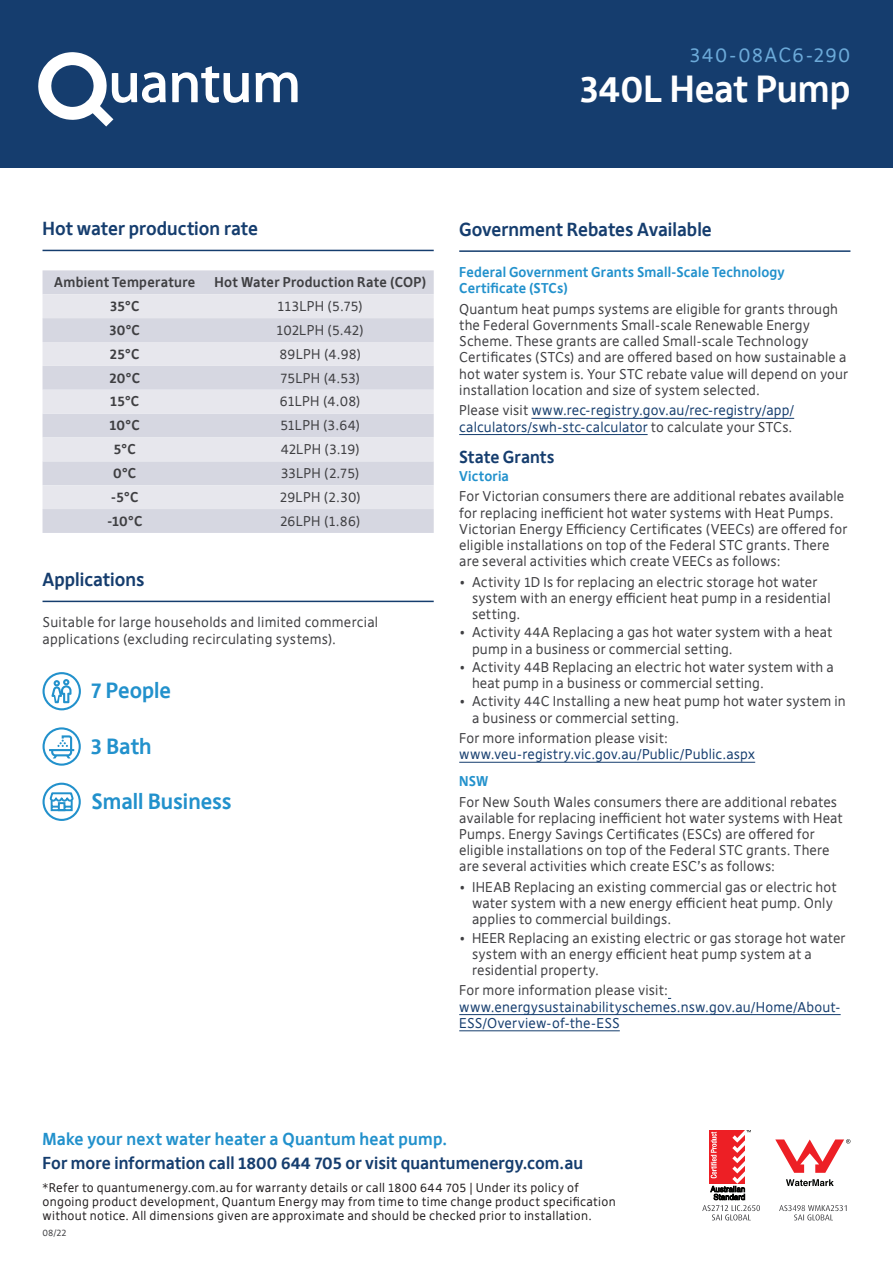
<style>
.page{position:relative;width:893px;height:1263px;background:#fff}
.page>*{position:absolute;margin:0;border:0;box-sizing:border-box;transform-origin:0 0}
.t1{font:700 36px "Deja Rip";color:#fff}
.t2{font:700 21px "Deja Rip";color:#2291cc}
.t3{font:19.5px "Deja Rip";letter-spacing:.065em;color:#6caad9}
.t4{font:700 18px "Deja Rip";color:#153d6e}
.t5{font:700 16.5px "Deja Rip";letter-spacing:.005em;color:#153d6e}
.t6{font:700 16.5px "Deja Rip";letter-spacing:.015em;color:#2291cc}
.t7{font:13.5px/16.2px "Deja Rip";letter-spacing:.01em;color:#3f3f42}
.t8{font:13.5px/16.2px "Deja Rip";letter-spacing:.01em;color:#153d6e}
.t9{font:700 13.5px "Deja Rip";letter-spacing:.025em;color:#3f3f42}
.t10{font:700 13.5px/16.2px "Deja Rip";letter-spacing:.015em;color:#2291cc}
.t11{font:12px/14.4px "Deja Rip";letter-spacing:.025em;color:#231f20}
.t12{font:9px "Deja Rip";color:#3f3f42}
.s1{color:#3f3f42}
</style>
<div class="page">
<div style="left:0;top:0;width:893px;height:168px;background:#153d6e"></div>
<svg style="left:256px;top:72px;width:42px;height:30px"></svg>
<svg style="left:38px;top:52px;width:128px;height:75px"></svg>
<svg style="left:172px;top:66px;width:77px;height:37px"></svg>
<svg style="left:702px;top:1130px;width:58px;height:90px"></svg>
<svg style="left:786px;top:1179px;width:48px;height:7px"></svg>
<svg style="left:775px;top:1139px;width:75px;height:34px"></svg>
<svg style="left:779px;top:1205px;width:68px;height:15px"></svg>
<div style="left:43px;top:270px;width:391px;height:263px;background:#d6d7e1"></div>
<svg style="left:43px;top:294px;width:391px;height:215px;fill:#e7e7ed"></svg>
<hr style="left:43px;top:250px;width:391px;height:1px;background:#153d6e">
<hr style="left:43px;top:601px;width:391px;height:1px;background:#153d6e">
<hr style="left:459px;top:250px;width:391px;height:2px;background:#153d6e">
<hr style="left:531px;top:418px;width:263px;height:1px;background:#153d6e">
<hr style="left:459px;top:434px;width:189px;height:1px;background:#153d6e">
<hr style="left:459px;top:762px;width:296px;height:1px;background:#153d6e">
<hr style="left:459px;top:1014px;width:382px;height:1px;background:#153d6e">
<hr style="left:459px;top:1030px;width:161px;height:1px;background:#153d6e">
<svg style="left:43px;top:672px;width:38px;height:38px"></svg>
<svg style="left:43px;top:727px;width:38px;height:39px"></svg>
<svg style="left:43px;top:783px;width:38px;height:38px"></svg>
<h3 class="t3" style="left:690px;top:43px;width:162px">340-08AC6-290</h3>
<h1 class="t1" style="left:580px;top:67px;width:272px">340L Heat Pump</h1>
<h3 class="t4" style="left:43px;top:217px;width:217px">Hot water production rate</h3>
<p class="t9" style="left:54px;top:274px;width:142px">Ambient Temperature</p>
<p class="t9" style="left:214px;top:274px;width:213px">Hot Water Production Rate (COP)</p>
<p class="t9" style="left:110px;top:298px;width:31px">35°C</p>
<p class="t7" style="left:278px;top:298px;width:87px">113LPH (5.75)</p>
<p class="t9" style="left:109px;top:322px;width:32px">30°C</p>
<p class="t7" style="left:277px;top:322px;width:89px">102LPH (5.42)</p>
<p class="t9" style="left:110px;top:345px;width:31px">25°C</p>
<p class="t7" style="left:279px;top:346px;width:83px">89LPH (4.98)</p>
<p class="t9" style="left:109px;top:369px;width:32px">20°C</p>
<p class="t7" style="left:281px;top:370px;width:81px">75LPH (4.53)</p>
<p class="t9" style="left:110px;top:393px;width:31px">15°C</p>
<p class="t7" style="left:280px;top:393px;width:82px">61LPH (4.08)</p>
<p class="t9" style="left:110px;top:417px;width:32px">10°C</p>
<p class="t7" style="left:280px;top:417px;width:81px">51LPH (3.64)</p>
<p class="t9" style="left:114px;top:441px;width:24px">5°C</p>
<p class="t7" style="left:281px;top:441px;width:81px">42LPH (3.19)</p>
<p class="t9" style="left:113px;top:465px;width:25px">0°C</p>
<p class="t7" style="left:281px;top:465px;width:80px">33LPH (2.75)</p>
<p class="t9" style="left:111px;top:489px;width:29px">-5°C</p>
<p class="t7" style="left:280px;top:489px;width:83px">29LPH (2.30)</p>
<p class="t9" style="left:107px;top:512px;width:37px">-10°C</p>
<p class="t7" style="left:280px;top:513px;width:82px">26LPH (1.86)</p>
<h3 class="t4" style="left:43px;top:568px;width:103px">Applications</h3>
<p class="t7" style="left:43px;top:615px;width:337px">Suitable for large households and limited commercial applications (excluding recirculating systems).</p>
<h2 class="t2" style="left:91px;top:678px;width:81px">7 People</h2>
<h2 class="t2" style="left:91px;top:733px;width:62px">3 Bath</h2>
<h2 class="t2" style="left:92px;top:788px;width:141px">Small Business</h2>
<h3 class="t4" style="left:459px;top:218px;width:254px">Government Rebates Available</h3>
<p class="t10" style="left:459px;top:264px;width:327px">Federal Government Grants Small-Scale Technology<br>Certificate (STCs)</p>
<p class="t7" style="left:459px;top:301px;width:390px">Quantum heat pumps systems are eligible for grants through the Federal Governments Small-scale Renewable Energy Scheme. These grants are called Small-scale Technology Certificates (STCs) and are offered based on how sustainable a hot water system is. Your STC rebate value will depend on your installation location and size of system selected.</p>
<p class="t8" style="left:459px;top:402px;width:336px"><span class="s1">Please visit</span> www.rec-registry.gov.au/rec-registry/app/ calculators/swh-stc-calculator <span class="s1">to calculate your STCs.</span></p>
<p class="t5" style="left:459px;top:446px;width:97px">State Grants</p>
<p class="t10" style="left:459px;top:468px;width:51px">Victoria</p>
<p class="t7" style="left:459px;top:488px;width:390px">For Victorian consumers there are additional rebates available for replacing inefficient hot water systems with Heat Pumps.<br>Victorian Energy Efficiency Certificates (VEECs) are offered for eligible installations on top of the Federal STC grants. There are several activities which create VEECs as follows:</p>
<p class="t7" style="left:472px;top:574px;width:360px;text-indent:-13px">• Activity 1D Is for replacing an electric storage hot water system with an energy efficient heat pump in a residential setting.</p>
<p class="t7" style="left:472px;top:624px;width:362px;text-indent:-13px">• Activity 44A Replacing a gas hot water system with a heat pump in a business or commercial setting.</p>
<p class="t7" style="left:472px;top:659px;width:363px;text-indent:-13px">• Activity 44B Replacing an electric hot water system with a heat pump in a business or commercial setting.</p>
<p class="t7" style="left:472px;top:693px;width:375px;text-indent:-13px">• Activity 44C Installing a new heat pump hot water system in a business or commercial setting.</p>
<p class="t7" style="left:459px;top:730px;width:210px">For more information please visit:</p>
<p class="t8" style="left:459px;top:746px;width:297px">www.veu-registry.vic.gov.au/Public/Public.aspx</p>
<p class="t10" style="left:459px;top:773px;width:31px">NSW</p>
<p class="t7" style="left:459px;top:794px;width:385px">For New South Wales consumers there are additional rebates available for replacing inefficient hot water systems with Heat Pumps. Energy Savings Certificates (ESCs) are offered for eligible installations on top of the Federal STC grants. There are several activities which create ESC’s as follows:</p>
<p class="t7" style="left:472px;top:879px;width:366px;text-indent:-13px">• IHEAB Replacing an existing commercial gas or electric hot water system with a new energy efficient heat pump. Only applies to commercial buildings.</p>
<p class="t7" style="left:472px;top:930px;width:375px;text-indent:-13px">• HEER Replacing an existing electric or gas storage hot water system with an energy efficient heat pump system at a residential property.</p>
<p class="t7" style="left:459px;top:982px;width:210px">For more information please visit:</p>
<p class="t8" style="left:459px;top:999px;width:383px">www.energysustainabilityschemes.nsw.gov.au/Home/About-<br>ESS/Overview-of-the-ESS</p>
<p class="t6" style="left:43px;top:1128px;width:406px">Make your next water heater a Quantum heat pump.</p>
<p class="t5" style="left:43px;top:1152px;width:542px">For more information call 1800 644 705 or visit quantumenergy.com.au</p>
<p class="t11" style="left:43px;top:1180px;width:575px">*Refer to quantumenergy.com.au for warranty details or call 1800 644 705 | Under its policy of ongoing product development, Quantum Energy may from time to time change product specification without notice. All dimensions given are approximate and should be checked prior to installation.</p>
<p class="t12" style="left:43px;top:1227px;width:25px">08/22</p>
</div>
